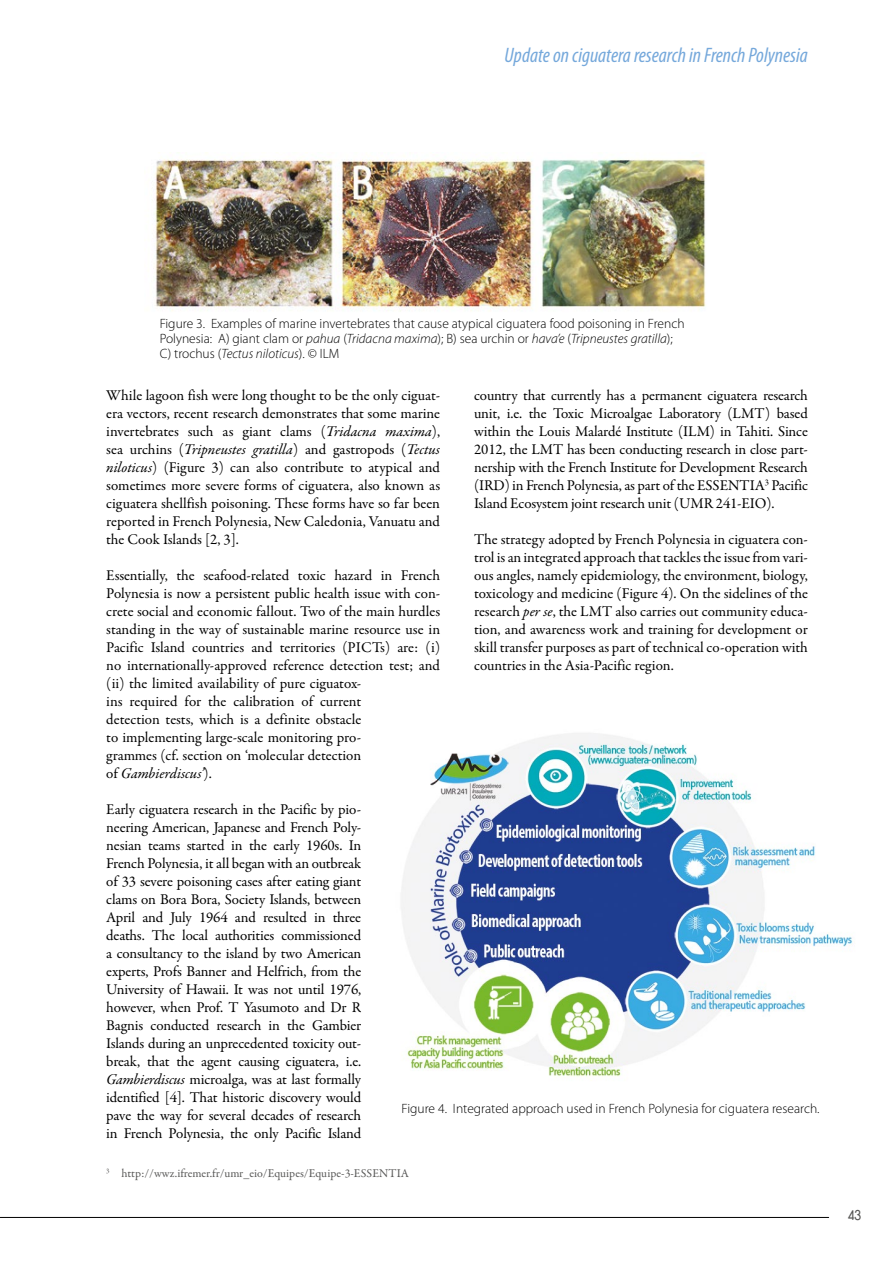
<style>
.page{position:relative;width:893px;height:1263px;background:#fff}
.page>*{position:absolute;margin:0;border:0;box-sizing:border-box;transform-origin:0 0}
.t1{font:italic condensed 21px "Myriad Pro";color:#75a8db}
.t2{font:15px/18px "Garamond Premr Pro";letter-spacing:-.005em;color:#000;text-align:justify}
.t3{font:15px "Duepuntozero";color:#575756}
.t4{font:300 13.5px/15px "Myriad Pro";color:#000}
.t5{font:12px "Garamond Premr Pro";color:#575756}
.s1{font-style:italic}
</style>
<div class="page">
<hr style="left:0;top:1217px;width:829px;height:1px;background:#000">
<img style="left:155px;top:158px;width:551px;height:154px">
<img style="left:401px;top:733px;width:452px;height:344px">
<h1 class="t1" style="left:504px;top:42px;width:305px">Update on ciguatera research in French Polynesia</h1>
<p class="t4" style="left:160px;top:316px;width:526px">Figure 3. Examples of marine invertebrates that cause atypical ciguatera food poisoning in French<br>Polynesia: A) giant clam or <span class="s1">pahua</span> (<span class="s1">Tridacna maxima</span>); B) sea urchin or <span class="s1">hava’e</span> (<span class="s1">Tripneustes gratilla</span>);<br>C) trochus (<span class="s1">Tectus niloticus</span>). © ILM</p>
<p class="t2" style="left:106px;top:387px;width:335px">While lagoon fish were long thought to be the only ciguat&shy;era vectors, recent research demonstrates that some marine invertebrates such as giant clams (<span class="s1">Tridacna maxima</span>), sea urchins (<span class="s1">Tripneustes gratilla</span>) and gastropods (<span class="s1">Tectus niloticus</span>) (Figure 3) can also contribute to atypical and sometimes more severe forms of ciguatera, also known as ciguatera shellfish poisoning. These forms have so far been reported in French Polynesia, New Caledonia, Vanuatu and the Cook Islands [2, 3].</p>
<p class="t2" style="left:106px;top:567px;width:335px;text-align:left">Essentially, the seafood-related toxic hazard in French Polynesia is now a persistent public health issue with con&shy;crete social and economic fallout. Two of the main hurdles standing in the way of sustainable marine resource use in Pacific Island countries and territories (PICTs) are: (i) no internationally-approved reference detection test; and (ii) the limited availability of pure ciguatox-<br>ins required for the calibration of current<br>detection tests, which is a definite obstacle<br>to implementing large-scale monitoring pro-<br>grammes (cf. section on ‘molecular detection<br>of <span class="s1">Gambierdiscus’</span>).</p>
<p class="t2" style="left:106px;top:801px;width:256px">Early ciguatera research in the Pacific by pio&shy;neering American, Japanese and French Poly&shy;nesian teams started in the early 1960s. In French Polynesia, it all began with an outbreak of 33 severe poisoning cases after eating giant clams on Bora Bora, Society Islands, between April and July 1964 and resulted in three deaths. The local authorities commissioned a consultancy to the island by two American experts, Profs Banner and Helfrich, from the University of Hawaii. It was not until 1976, however, when Prof. T Yasumoto and Dr R Bagnis conducted research in the Gambier Islands during an unprecedented toxicity out&shy;break, that the agent causing ciguatera, i.e.<br><span class="s1">Gambierdiscus</span> microalga, was at last formally identified [4]. That historic discovery would pave the way for several decades of research in French Polynesia, the only Pacific Island</p>
<p class="t2" style="left:474px;top:387px;width:335px">country that currently has a permanent ciguatera research unit, i.e. the Toxic Microalgae Laboratory (LMT) based within the Louis Malardé Institute (ILM) in Tahiti. Since 2012, the LMT has been conducting research in close part&shy;nership with the French Institute for Development Research (IRD) in French Polynesia, as part of the ESSENTIA<sup>3</sup> Pacific Island Ecosystem joint research unit (UMR 241-EIO).</p>
<p class="t2" style="left:474px;top:531px;width:335px">The strategy adopted by French Polynesia in ciguatera con&shy;trol is an integrated approach that tackles the issue from vari&shy;ous angles, namely epidemiology, the environment, biology, toxicology and medicine (Figure 4). On the sidelines of the research <span class="s1">per se</span>, the LMT also carries out community educa&shy;tion, and awareness work and training for development or skill transfer purposes as part of technical co-operation with countries in the Asia-Pacific region.</p>
<p class="t4" style="left:402px;top:1101px;width:419px">Figure 4. Integrated approach used in French Polynesia for ciguatera research.</p>
<p class="t5" style="left:106px;top:1166px;width:304px"><sup>3</sup> http://wwz.ifremer.fr/umr_eio/Equipes/Equipe-3-ESSENTIA</p>
<p class="t3" style="left:848px;top:1207px;width:15px">43</p>
</div>
